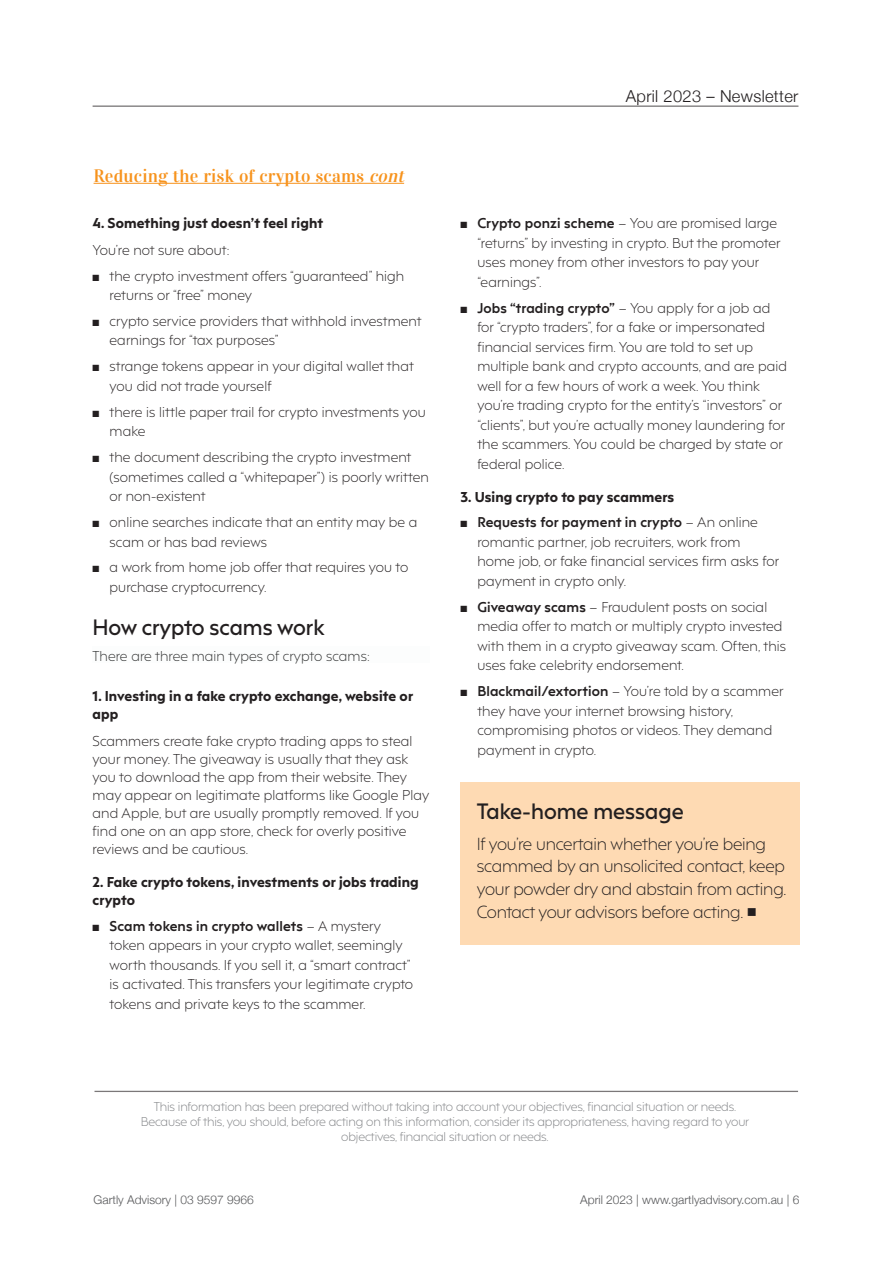
<style>
.page{position:relative;width:893px;height:1263px;background:#fff}
.page>*{position:absolute;margin:0;border:0;box-sizing:border-box;transform-origin:0 0}
.t1{font:600 21px "F37 Hooj";color:#231f20}
.t2{font:18px "Vidaloka";letter-spacing:.01em;color:#f7931d}
.t3{font:300 16.5px/22.5px "F37 Hooj";letter-spacing:-.01em;color:#231f20}
.t4{font:300 16.5px "Helvetica Neue";letter-spacing:.02em;color:#231f20}
.t5{font:300 13.5px/19.5px "F37 Hooj";letter-spacing:.01em;color:#231f20}
.t6{font:800 13.5px/18px "F37 Hooj";letter-spacing:.01em;color:#231f20}
.t7{font:300 13.5px "F37 Hooj";letter-spacing:.01em;color:#313232}
.t8{font:300 12px/15px "F37 Hooj";letter-spacing:-.01em;color:#808285;text-align:center}
.t9{font:300 12px "Helvetica Neue";color:#57585a}
.s1{font-style:italic}
.s2{font-weight:700}
</style>
<div class="page">
<hr style="left:93px;top:106px;width:705px;height:1px;background:#231f20">
<div style="left:460px;top:782px;width:339px;height:162px;background:#fedab3"></div>
<hr style="left:94px;top:1091px;width:704px;height:1px;background:#231f20">
<hr style="left:94px;top:183px;width:310px;height:1px;background:#f7931d">
<h2 class="t2" style="left:94px;top:165px;width:317px">Reducing the risk of crypto scams <span class="s1">cont</span></h2>
<p class="t6" style="left:93px;top:213px;width:232px">4. Something just doesn’t feel right</p>
<p class="t5" style="left:93px;top:239px;width:138px">You’re not sure about:</p>
<p class="t5" style="left:110px;top:264px;width:296px;text-indent:-17px">■ the crypto investment offers “guaranteed” high returns or “free” money</p>
<p class="t5" style="left:110px;top:310px;width:313px;text-indent:-17px">■ crypto service providers that withhold investment earnings for “tax purposes”</p>
<p class="t5" style="left:110px;top:355px;width:306px;text-indent:-17px">■ strange tokens appear in your digital wallet that you did not trade yourself</p>
<p class="t5" style="left:110px;top:401px;width:318px;text-indent:-17px">■ there is little paper trail for crypto investments you make</p>
<p class="t5" style="left:110px;top:446px;width:321px;text-indent:-17px">■ the document describing the crypto investment (sometimes called a “whitepaper”) is poorly written or non-existent</p>
<p class="t5" style="left:110px;top:511px;width:309px;text-indent:-17px">■ online searches indicate that an entity may be a scam or has bad reviews</p>
<p class="t5" style="left:110px;top:556px;width:300px;text-indent:-17px">■ a work from home job offer that requires you to purchase cryptocurrency.</p>
<h1 class="t1" style="left:93px;top:609px;width:233px">How crypto scams work</h1>
<p class="t7" style="left:93px;top:644px;width:279px">There are three main types of crypto scams:</p>
<p class="t6" style="left:93px;top:686px;width:322px">1. Investing in a fake crypto exchange, website or app</p>
<p class="t5" style="left:93px;top:730px;width:338px;line-height:18px">Scammers create fake crypto trading apps to steal your money. The giveaway is usually that they ask you to download the app from their website. They may appear on legitimate platforms like Google Play and Apple, but are usually promptly removed. If you find one on an app store, check for overly positive reviews and be cautious.</p>
<p class="t6" style="left:93px;top:871px;width:328px">2. Fake crypto tokens, investments or jobs trading crypto</p>
<p class="t5" style="left:110px;top:914px;width:305px;text-indent:-17px">■ <span class="s2">Scam tokens in crypto wallets</span> – A mystery token appears in your crypto wallet, seemingly worth thousands. If you sell it, a “smart contract” is activated. This transfers your legitimate crypto tokens and private keys to the scammer.</p>
<p class="t4" style="left:626px;top:83px;width:174px">April 2023 – Newsletter</p>
<p class="t5" style="left:477px;top:212px;width:305px;text-indent:-17px">■ <span class="s2">Crypto ponzi scheme</span> – You are promised large “returns” by investing in crypto. But the promoter uses money from other investors to pay your “earnings”.</p>
<p class="t5" style="left:477px;top:296px;width:311px;text-indent:-17px">■ <span class="s2">Jobs “trading crypto”</span> – You apply for a job ad for “crypto traders”, for a fake or impersonated financial services firm. You are told to set up multiple bank and crypto accounts, and are paid well for a few hours of work a week. You think you’re trading crypto for the entity’s “investors” or “clients”, but you’re actually money laundering for the scammers. You could be charged by state or federal police.</p>
<p class="t6" style="left:460px;top:486px;width:215px">3. Using crypto to pay scammers</p>
<p class="t5" style="left:477px;top:511px;width:303px;text-indent:-17px">■ <span class="s2">Requests for payment in crypto</span> – An online romantic partner, job recruiters, work from home job, or fake financial services firm asks for payment in crypto only.</p>
<p class="t5" style="left:477px;top:596px;width:310px;text-indent:-17px">■ <span class="s2">Giveaway scams</span> – Fraudulent posts on social media offer to match or multiply crypto invested with them in a crypto giveaway scam. Often, this uses fake celebrity endorsement.</p>
<p class="t5" style="left:477px;top:680px;width:308px;text-indent:-17px">■ <span class="s2">Blackmail/extortion</span> – You’re told by a scammer they have your internet browsing history, compromising photos or videos. They demand payment in crypto.</p>
<h1 class="t1" style="left:477px;top:793px;width:208px">Take-home message</h1>
<p class="t3" style="left:477px;top:831px;width:311px">If you’re uncertain whether you’re being scammed by an unsolicited contact, keep your powder dry and abstain from acting.<br>Contact your advisors before acting. ■</p>
<p class="t8" style="left:141px;top:1098px;width:610px">This information has been prepared without taking into account your objectives, financial situation or needs.<br>Because of this, you should, before acting on this information, consider its appropriateness, having regard to your objectives, financial situation or needs.</p>
<p class="t9" style="left:94px;top:1190px;width:162px">Gartly Advisory | 03 9597 9966</p>
<p class="t9" style="left:580px;top:1190px;width:221px">April 2023 | www.gartlyadvisory.com.au | 6</p>
</div>
